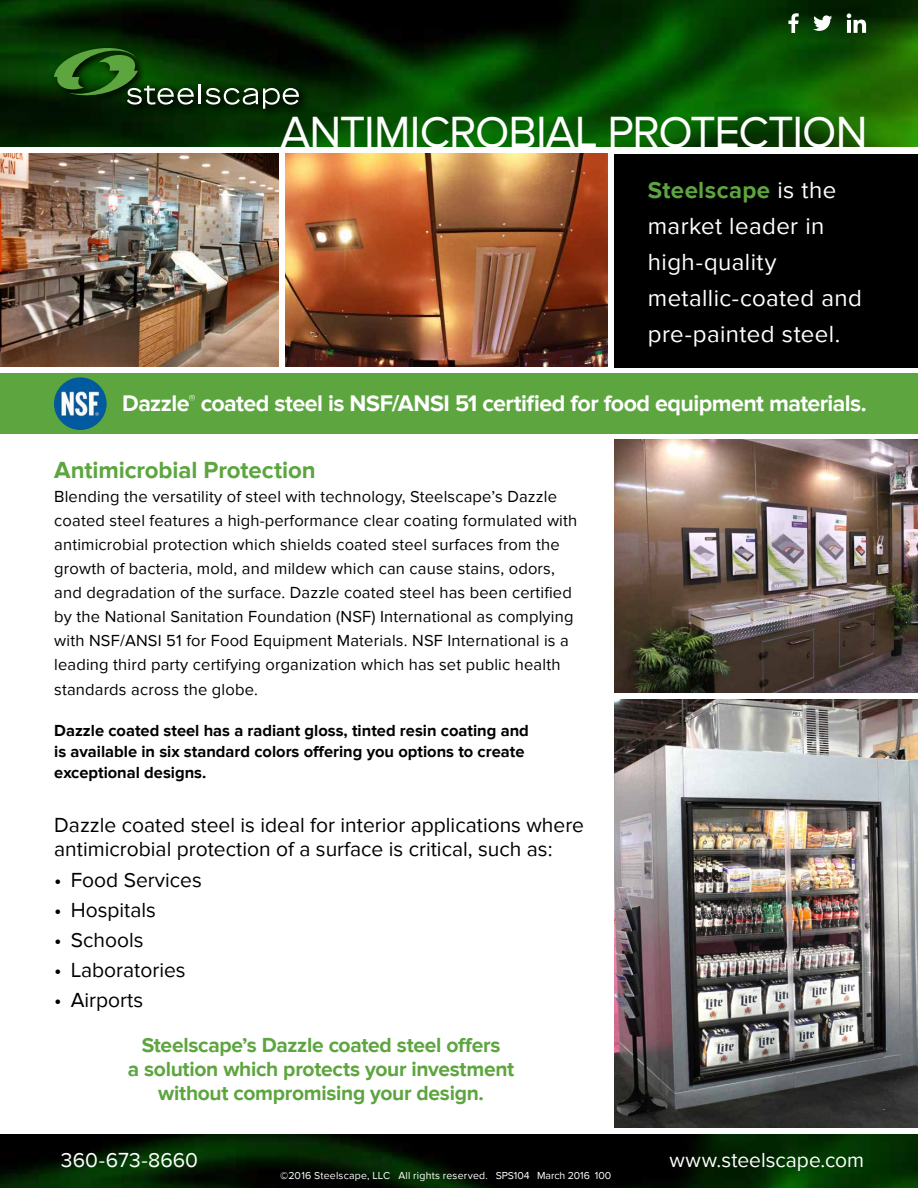
<style>
.page{position:relative;width:918px;height:1188px;background:#fff}
.page>*{position:absolute;margin:0;border:0;box-sizing:border-box;transform-origin:0 0}
.t1{font:45px "Proxima Nova";letter-spacing:-.025em;color:#fff}
.t2{font:24px/36px "Proxima Nova";letter-spacing:.015em;color:#fff}
.t3{font:700 24px "Proxima Nova";letter-spacing:-.005em;color:#5da53f}
.t4{font:700 23.25px "Proxima Nova";letter-spacing:-.025em;color:#fff}
.t5{font:21px/24px "Proxima Nova";color:#000}
.t6{font:700 21px/24px "Proxima Nova";letter-spacing:-.015em;color:#5da53f;text-align:center}
.t7{font:21px "Proxima Nova";color:#fff}
.t8{font:16.5px/24px "Proxima Nova";letter-spacing:.01em;color:#000}
.t9{font:700 16.5px/21px "Proxima Nova";color:#000}
.t10{font:10.5px "Proxima Nova";letter-spacing:.02em;color:#fff}
.s1{font-weight:700;color:#5da53f}
</style>
<div class="page">
<div style="left:0;top:373px;width:918px;height:61px;background:#5da53f"></div>
<img style="left:615px;top:700px;width:303px;height:428px">
<img style="left:615px;top:440px;width:303px;height:253px">
<img style="left:0;top:0;width:918px;height:146px">
<svg style="left:50px;top:43px;width:260px;height:77px;background:#021b01"></svg>
<div style="left:124px;top:83px;width:29px;height:32px;background:#001a00"></div>
<div style="left:140px;top:81px;width:27px;height:34px;background:#011b00"></div>
<div style="left:154px;top:83px;width:32px;height:32px;background:#001c00"></div>
<div style="left:174px;top:83px;width:32px;height:32px;background:#002100"></div>
<svg style="left:194px;top:80px;width:19px;height:11px"></svg>
<hr style="left:198px;top:85px;width:3px;height:19px;background:#fff">
<svg style="left:202px;top:83px;width:18px;height:32px"></svg>
<div style="left:220px;top:83px;width:31px;height:32px;background:#022f00"></div>
<div style="left:239px;top:83px;width:31px;height:32px;background:#033002"></div>
<svg style="left:259px;top:83px;width:33px;height:36px"></svg>
<div style="left:279px;top:83px;width:32px;height:32px;background:#022800"></div>
<svg style="left:206px;top:88px;width:93px;height:21px"></svg>
<svg style="left:54px;top:46px;width:140px;height:59px;background:#225319"></svg>
<img style="left:0;top:1134px;width:918px;height:54px">
<div style="left:614px;top:154px;width:304px;height:214px;background:#000"></div>
<img style="left:0;top:154px;width:278px;height:213px">
<img style="left:285px;top:154px;width:323px;height:213px">
<svg style="left:813px;top:15px;width:19px;height:16px"></svg>
<svg style="left:847px;top:13px;width:19px;height:20px"></svg>
<svg style="left:788px;top:13px;width:11px;height:20px"></svg>
<img style="left:54px;top:377px;width:53px;height:53px;border-radius:26px">
<h1 class="t1" style="left:281px;top:106px;width:588px">ANTIMICROBIAL PROTECTION</h1>
<h2 class="t2" style="left:648px;top:173px;width:216px"><span class="s1">Steelscape</span> is the market leader in high-quality metallic-coated and pre-painted steel.</h2>
<h3 class="t4" style="left:122px;top:390px;width:746px">Dazzle<sup>®</sup> coated steel is NSF/ANSI 51 certified for food equipment materials.</h3>
<h2 class="t3" style="left:54px;top:457px;width:263px">Antimicrobial Protection</h2>
<p class="t8" style="left:54px;top:485px;width:525px">Blending the versatility of steel with technology, Steelscape’s Dazzle coated steel features a high-performance clear coating formulated with antimicrobial protection which shields coated steel surfaces from the growth of bacteria, mold, and mildew which can cause stains, odors, and degradation of the surface. Dazzle coated steel has been certified by the National Sanitation Foundation (NSF) International as complying with NSF/ANSI 51 for Food Equipment Materials. NSF International is a leading third party certifying organization which has set public health standards across the globe.</p>
<p class="t9" style="left:54px;top:720px;width:476px">Dazzle coated steel has a radiant gloss, tinted resin coating and is available in six standard colors offering you options to create exceptional designs.</p>
<p class="t5" style="left:54px;top:814px;width:531px">Dazzle coated steel is ideal for interior applications where antimicrobial protection of a surface is critical, such as:</p>
<p class="t5" style="left:54px;top:869px;width:149px">• Food Services</p>
<p class="t5" style="left:54px;top:899px;width:103px">• Hospitals</p>
<p class="t5" style="left:54px;top:929px;width:91px">• Schools</p>
<p class="t5" style="left:54px;top:959px;width:133px">• Laboratories</p>
<p class="t5" style="left:54px;top:989px;width:90px">• Airports</p>
<p class="t6" style="left:128px;top:1034px;width:388px">Steelscape’s Dazzle coated steel offers<br>a solution which protects your investment without compromising your design.</p>
<p class="t7" style="left:61px;top:1148px;width:139px">360-673-8660</p>
<p class="t7" style="left:669px;top:1148px;width:196px">www.steelscape.com</p>
<p class="t10" style="left:280px;top:1170px;width:332px">©2016 Steelscape, LLC All rights reserved. SPS104 March 2016 100</p>
</div>
